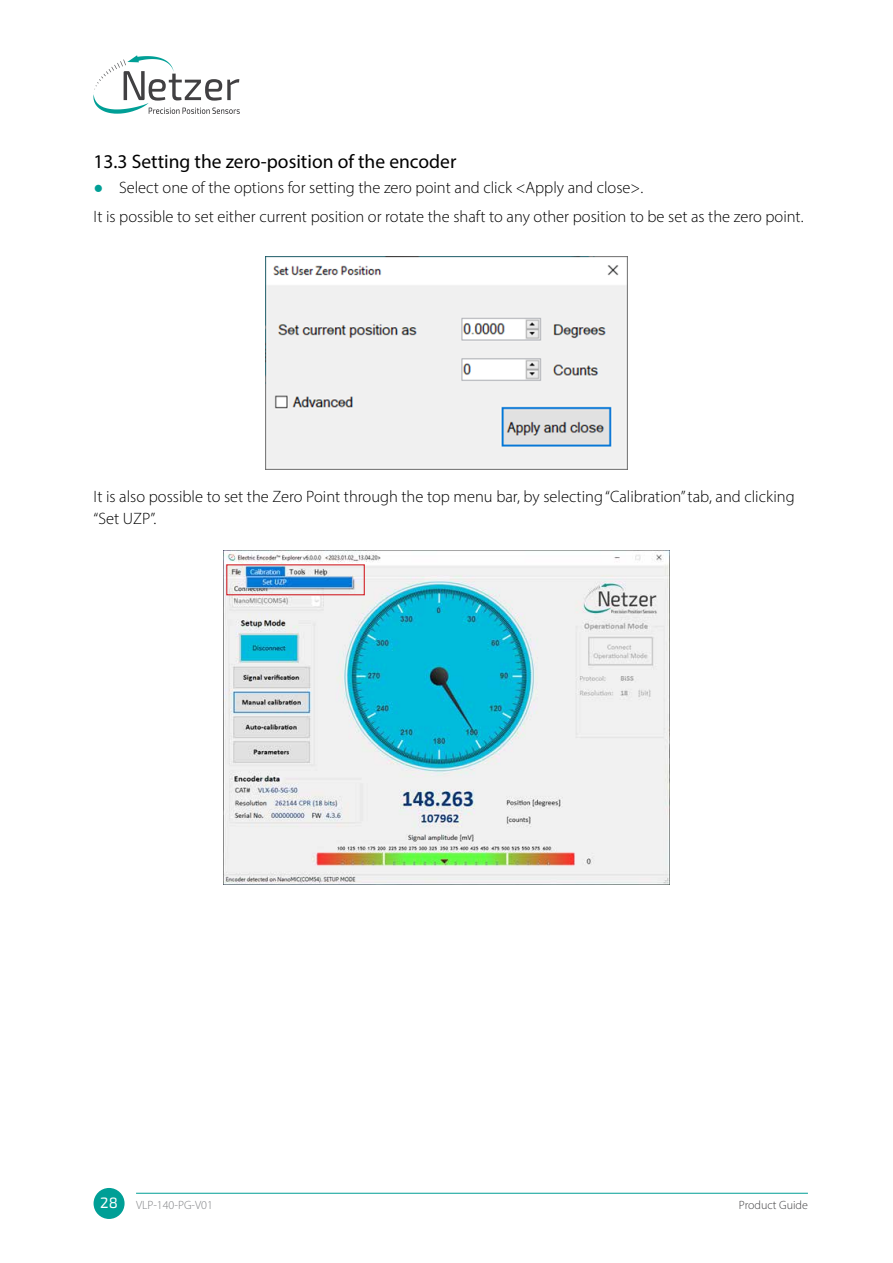
<style>
.page{position:relative;width:893px;height:1263px;background:#fff}
.page>*{position:absolute;margin:0;border:0;box-sizing:border-box;transform-origin:0 0}
.t1{font:19.5px "Myriad Pro";color:#000}
.t2{font:300 16.5px/29.5px "Myriad Pro";color:#000}
.t3{font:300 12px "Myriad Pro";color:#808285}
.t4{font:300 12px "Myriad Pro";color:#414042}
.s1{font-family:"Calibri";font-weight:400;color:#009f96}
.s2{font-family:"Exo 2";font-weight:400;font-size:15px;color:#fff}
</style>
<div class="page">
<svg style="left:93px;top:55px;width:147px;height:59px"></svg>
<div style="left:94px;top:1188px;width:31px;height:31px;background:#009f96;border-radius:50%"></div>
<hr style="left:136px;top:1193px;width:672px;height:1px;background:#009f96">
<img style="left:266px;top:257px;width:361px;height:212px">
<img style="left:223px;top:551px;width:447px;height:334px">
<div style="left:226px;top:564px;width:139px;height:31px;border:1px solid #d2232a"></div>
<p class="t1" style="left:94px;top:149px;width:364px">13.3 Setting the zero-position of the encoder</p>
<p class="t2" style="left:94px;top:173px;width:712px"><span class="s1">●</span> Select one of the options for setting the zero point and click &lt;Apply and close&gt;.<br>It is possible to set either current position or rotate the shaft to any other position to be set as the zero point.</p>
<p class="t2" style="left:94px;top:486px;width:703px;line-height:21px">It is also possible to set the Zero Point through the top menu bar, by selecting “Calibration” tab, and clicking “Set UZP”.</p>
<p class="t3" style="left:100px;top:1198px;width:114px"><span class="s2">28</span> VLP-140-PG-V01</p>
<p class="t4" style="left:739px;top:1198px;width:70px">Product Guide</p>
</div>
